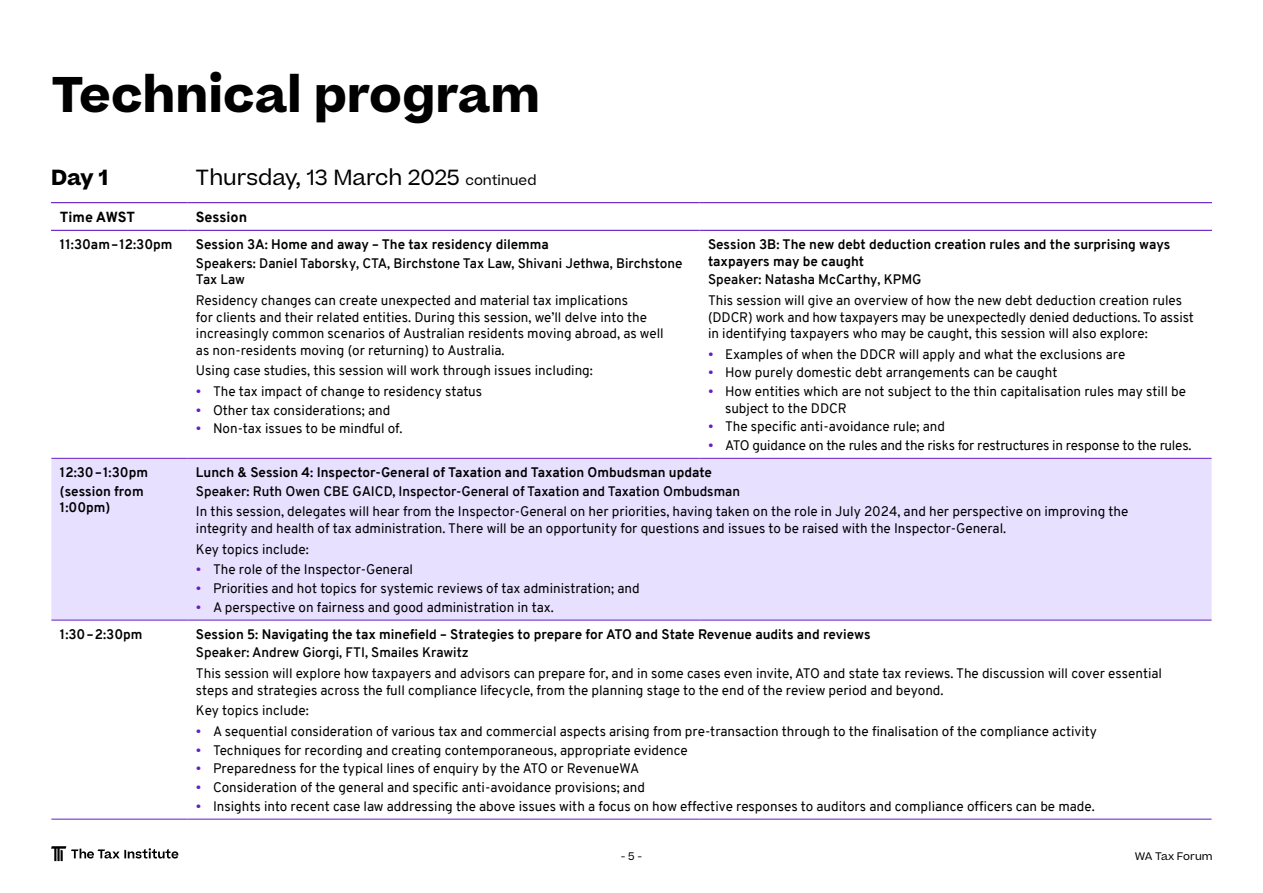
<style>
.page{position:relative;width:1263px;height:893px;background:#fff}
.page>*{position:absolute;margin:0;border:0;box-sizing:border-box;transform-origin:0 0}
.t1{font:700 48px "Beatrice";color:#000}
.t2{font:21px "Beatrice";color:#000}
.t3{font:700 21px "Beatrice";color:#000}
.t4{font:800 14.25px "Overpass";color:#000}
.t5{font:13.5px/16.5px "Overpass";color:#000}
.t6{font:700 13.5px/16.5px "Overpass";color:#000}
.t7{font:600 13.5px/16.5px "Overpass";color:#000}
.t8{font:10.5px "Beatrice";color:#000}
.s1{font-size:13.5px}
.s2{color:#641dc3}
</style>
<div class="page">
<div style="left:51px;top:459px;width:1160px;height:161px;background:#e7e0ff"></div>
<hr style="left:51px;top:819px;width:136px;height:1px;background:#641dc3">
<hr style="left:187px;top:819px;width:512px;height:1px;background:#641dc3">
<hr style="left:699px;top:819px;width:512px;height:1px;background:#641dc3">
<hr style="left:51px;top:458px;width:136px;height:1px;background:#641dc3">
<hr style="left:187px;top:458px;width:512px;height:1px;background:#641dc3">
<hr style="left:699px;top:458px;width:512px;height:1px;background:#641dc3">
<hr style="left:51px;top:620px;width:136px;height:1px;background:#641dc3">
<hr style="left:187px;top:620px;width:512px;height:1px;background:#641dc3">
<hr style="left:699px;top:620px;width:512px;height:1px;background:#641dc3">
<hr style="left:51px;top:202px;width:136px;height:1px;background:#641dc3">
<hr style="left:51px;top:230px;width:136px;height:1px;background:#641dc3">
<hr style="left:187px;top:202px;width:512px;height:1px;background:#641dc3">
<hr style="left:699px;top:202px;width:513px;height:1px;background:#641dc3">
<hr style="left:187px;top:230px;width:512px;height:1px;background:#641dc3">
<hr style="left:699px;top:230px;width:513px;height:1px;background:#641dc3">
<svg style="left:51px;top:846px;width:127px;height:15px"></svg>
<h1 class="t1" style="left:51px;top:61px;width:490px">Technical program</h1>
<h2 class="t3" style="left:51px;top:163px;width:58px">Day 1</h2>
<h2 class="t2" style="left:196px;top:164px;width:342px">Thursday, 13 March 2025 <span class="s1">continued</span></h2>
<p class="t4" style="left:60px;top:207px;width:77px">Time AWST</p>
<p class="t4" style="left:196px;top:207px;width:53px">Session</p>
<p class="t6" style="left:60px;top:236px;width:114px">11:30am–12:30pm</p>
<p class="t6" style="left:196px;top:236px;width:354px">Session 3A: Home and away – The tax residency dilemma</p>
<p class="t7" style="left:196px;top:255px;width:488px">Speakers: Daniel Taborsky, CTA, Birchstone Tax Law, Shivani Jethwa, Birchstone<br>Tax Law</p>
<p class="t5" style="left:196px;top:292px;width:469px">Residency changes can create unexpected and material tax implications<br>for clients and their related entities. During this session, we’ll delve into the increasingly common scenarios of Australian residents moving abroad, as well as non-residents moving (or returning) to Australia.</p>
<p class="t5" style="left:196px;top:362px;width:398px">Using case studies, this session will work through issues including:</p>
<p class="t5" style="left:196px;top:383px;width:288px"><span class="s2">•</span> The tax impact of change to residency status</p>
<p class="t5" style="left:196px;top:402px;width:196px"><span class="s2">•</span> Other tax considerations; and</p>
<p class="t5" style="left:196px;top:420px;width:208px"><span class="s2">•</span> Non-tax issues to be mindful of.</p>
<p class="t6" style="left:708px;top:236px;width:464px">Session 3B: The new debt deduction creation rules and the surprising ways taxpayers may be caught</p>
<p class="t7" style="left:708px;top:271px;width:215px">Speaker: Natasha McCarthy, KPMG</p>
<p class="t5" style="left:708px;top:292px;width:487px">This session will give an overview of how the new debt deduction creation rules (DDCR) work and how taxpayers may be unexpectedly denied deductions. To assist in identifying taxpayers who may be caught, this session will also explore:</p>
<p class="t5" style="left:708px;top:346px;width:419px"><span class="s2">•</span> Examples of when the DDCR will apply and what the exclusions are</p>
<p class="t5" style="left:708px;top:365px;width:351px"><span class="s2">•</span> How purely domestic debt arrangements can be caught</p>
<p class="t5" style="left:725px;top:383px;width:462px;text-indent:-17px"><span class="s2">•</span> How entities which are not subject to the thin capitalisation rules may still be subject to the DDCR</p>
<p class="t5" style="left:708px;top:418px;width:238px"><span class="s2">•</span> The specific anti-avoidance rule; and</p>
<p class="t5" style="left:708px;top:437px;width:485px"><span class="s2">•</span> ATO guidance on the rules and the risks for restructures in response to the rules.</p>
<p class="t6" style="left:60px;top:463px;width:90px;line-height:18.6px">12:30–1:30pm (session from</p>
<p class="t6" style="left:60px;top:499px;width:52px">1:00pm)</p>
<p class="t6" style="left:196px;top:464px;width:517px">Lunch &amp; Session 4: Inspector-General of Taxation and Taxation Ombudsman update</p>
<p class="t7" style="left:196px;top:483px;width:545px">Speaker: Ruth Owen CBE GAICD, Inspector-General of Taxation and Taxation Ombudsman</p>
<p class="t5" style="left:196px;top:503px;width:934px">In this session, delegates will hear from the Inspector-General on her priorities, having taken on the role in July 2024, and her perspective on improving the integrity and health of tax administration. There will be an opportunity for questions and issues to be raised with the Inspector-General.</p>
<p class="t5" style="left:196px;top:541px;width:114px">Key topics include:</p>
<p class="t5" style="left:196px;top:561px;width:219px"><span class="s2">•</span> The role of the Inspector-General</p>
<p class="t5" style="left:196px;top:580px;width:445px"><span class="s2">•</span> Priorities and hot topics for systemic reviews of tax administration; and</p>
<p class="t5" style="left:196px;top:599px;width:359px"><span class="s2">•</span> A perspective on fairness and good administration in tax.</p>
<p class="t6" style="left:60px;top:626px;width:84px">1:30–2:30pm</p>
<p class="t6" style="left:196px;top:626px;width:676px">Session 5: Navigating the tax minefield – Strategies to prepare for ATO and State Revenue audits and reviews</p>
<p class="t7" style="left:196px;top:644px;width:274px">Speaker: Andrew Giorgi, FTI, Smailes Krawitz</p>
<p class="t5" style="left:196px;top:665px;width:968px">This session will explore how taxpayers and advisors can prepare for, and in some cases even invite, ATO and state tax reviews. The discussion will cover essential steps and strategies across the full compliance lifecycle, from the planning stage to the end of the review period and beyond.</p>
<p class="t5" style="left:196px;top:702px;width:114px">Key topics include:</p>
<p class="t5" style="left:196px;top:723px;width:902px"><span class="s2">•</span> A sequential consideration of various tax and commercial aspects arising from pre-transaction through to the finalisation of the compliance activity</p>
<p class="t5" style="left:196px;top:742px;width:493px"><span class="s2">•</span> Techniques for recording and creating contemporaneous, appropriate evidence</p>
<p class="t5" style="left:196px;top:760px;width:445px"><span class="s2">•</span> Preparedness for the typical lines of enquiry by the ATO or RevenueWA</p>
<p class="t5" style="left:196px;top:779px;width:451px"><span class="s2">•</span> Consideration of the general and specific anti-avoidance provisions; and</p>
<p class="t5" style="left:196px;top:798px;width:900px"><span class="s2">•</span> Insights into recent case law addressing the above issues with a focus on how effective responses to auditors and compliance officers can be made.</p>
<p class="t8" style="left:621px;top:849px;width:23px">- 5 -</p>
<p class="t8" style="left:1135px;top:849px;width:79px">WA Tax Forum</p>
</div>
